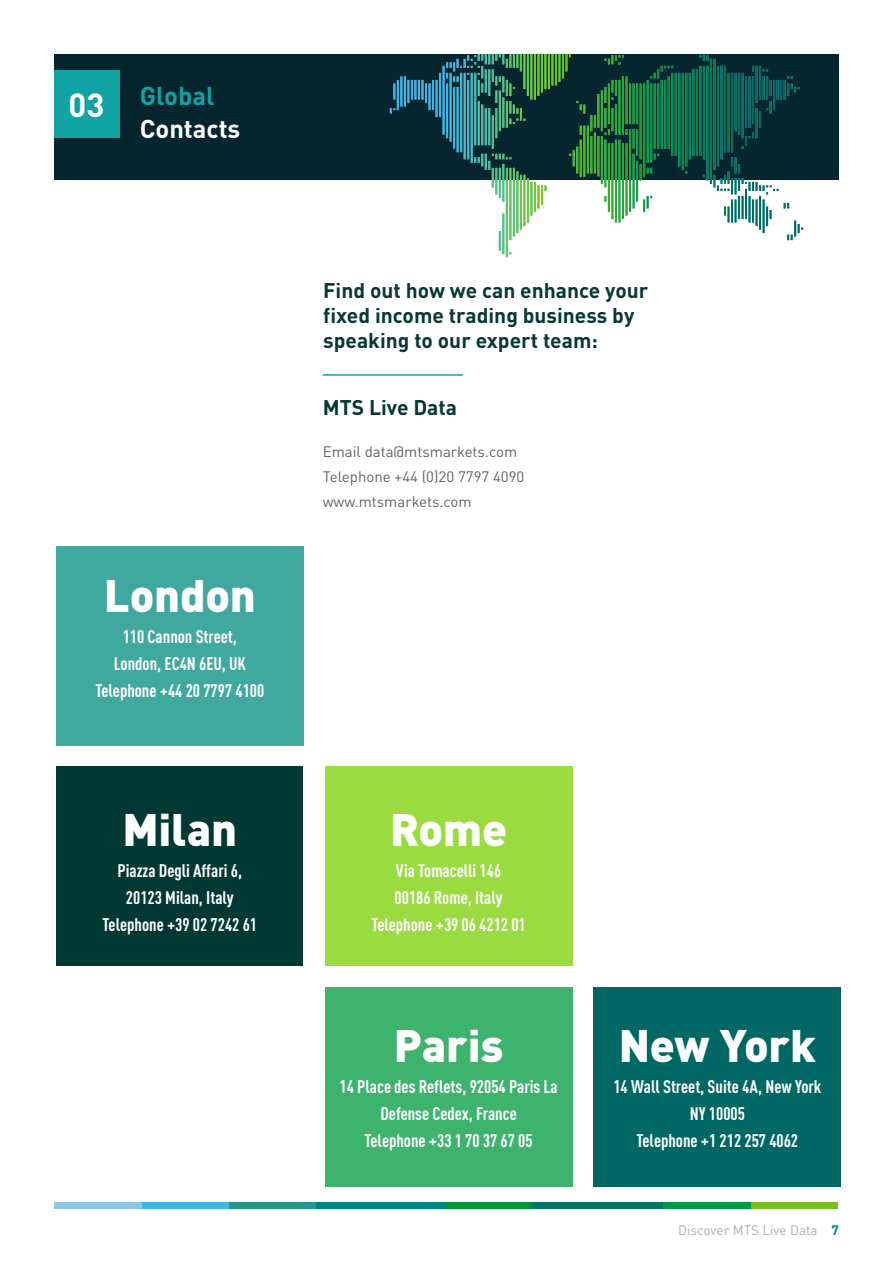
<style>
.page{position:relative;width:893px;height:1263px;background:#fff}
.page>*{position:absolute;margin:0;border:0;box-sizing:border-box;transform-origin:0 0}
.t1{font:900 45px "DIN Pro";letter-spacing:-.005em;color:#fff}
.t2{font:700 33px "DIN Pro";color:#fff}
.Chapter{font:700 25.5px/33px "DIN Pro";color:#fff}
.Subtitle{font:700 21px/25.2px "DIN Pro";color:#083833}
.t3{font:700 condensed 18px/27px "DIN Pro";color:#fff;text-align:center}
.Body_Text{font:15px "DIN Pro";color:#636366}
.t4{font:13.5px "DIN Pro";color:#adaeb2}
.s1{color:#10a3a3}
.s2{font-weight:700;color:#008d7f}
</style>
<div class="page">
<div style="left:532px;top:1202px;width:131px;height:7px;background:#007863"></div>
<div style="left:445px;top:1202px;width:87px;height:7px;background:#009638"></div>
<div style="left:315px;top:1202px;width:130px;height:7px;background:#00857d"></div>
<div style="left:228px;top:1202px;width:87px;height:7px;background:#26998a"></div>
<div style="left:141px;top:1202px;width:87px;height:7px;background:#40b5e6"></div>
<div style="left:54px;top:1202px;width:87px;height:7px;background:#8cc7e8"></div>
<div style="left:750px;top:1202px;width:87px;height:7px;background:#78bf21"></div>
<div style="left:663px;top:1202px;width:87px;height:7px;background:#009945"></div>
<hr style="left:323px;top:374px;width:140px;height:2px;background:#10a3a3">
<div style="left:54px;top:54px;width:785px;height:125px;background:#05262e"></div>
<div style="left:54px;top:71px;width:65px;height:67px;background:#10a3a3"></div>
<svg style="left:443px;top:54px;width:325px;height:130px"></svg>
<div style="left:594px;top:987px;width:247px;height:200px;background:#006864"></div>
<div style="left:325px;top:987px;width:247px;height:200px;background:#3eb36e"></div>
<div style="left:325px;top:766px;width:247px;height:200px;background:#9adc40"></div>
<div style="left:57px;top:766px;width:246px;height:200px;background:#003934"></div>
<div style="left:56px;top:546px;width:248px;height:199px;background:#40a99f"></div>
<p class="t2" style="left:69px;top:77px;width:37px">03</p>
<p class="Chapter" style="left:140px;top:76px;width:102px"><span class="s1">Global<br></span>Contacts</p>
<p class="t1" style="left:104px;top:557px;width:154px">London</p>
<p class="t3" style="left:95px;top:622px;width:170px">110 Cannon Street,<br>London, EC4N 6EU, UK<br>Telephone +44 20 7797 4100</p>
<p class="t1" style="left:123px;top:791px;width:116px">Milan</p>
<p class="t3" style="left:103px;top:856px;width:156px">Piazza Degli Affari 6,<br>20123 Milan, Italy<br>Telephone +39 02 7242 61</p>
<p class="Subtitle" style="left:323px;top:275px;width:327px">Find out how we can enhance your fixed income trading business by speaking to our expert team:</p>
<p class="Subtitle" style="left:323px;top:392px;width:136px">MTS Live Data</p>
<p class="Body_Text" style="left:323px;top:439px;width:196px">Email data@mtsmarkets.com</p>
<p class="Body_Text" style="left:323px;top:465px;width:203px">Telephone +44 (0)20 7797 4090</p>
<p class="Body_Text" style="left:323px;top:490px;width:150px">www.mtsmarkets.com</p>
<p class="t1" style="left:390px;top:791px;width:119px">Rome</p>
<p class="t3" style="left:371px;top:856px;width:156px">Via Tomacelli 146<br>00186 Rome, Italy<br>Telephone +39 06 4212 01</p>
<p class="t1" style="left:394px;top:1007px;width:111px">Paris</p>
<p class="t3" style="left:340px;top:1072px;width:220px">14 Place des Reflets, 92054 Paris La<br>Defense Cedex, France<br>Telephone +33 1 70 37 67 05</p>
<p class="t1" style="left:619px;top:1007px;width:199px">New York</p>
<p class="t3" style="left:613px;top:1072px;width:209px">14 Wall Street, Suite 4A, New York<br>NY 10005<br>Telephone +1 212 257 4062</p>
<p class="t4" style="left:678px;top:1219px;width:162px">Discover MTS Live Data <span class="s2">7</span></p>
</div>
